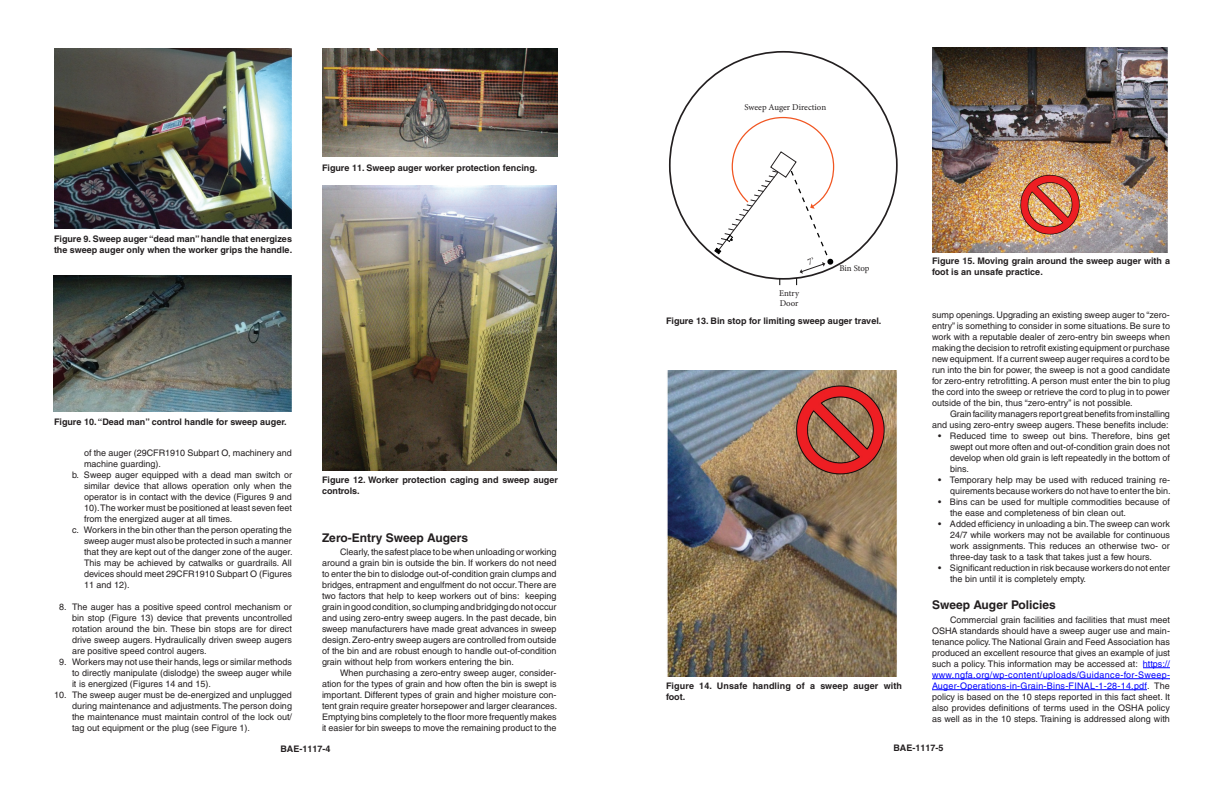
<style>
.page{position:relative;width:1224px;height:792px;background:#fff}
.page>*{position:absolute;margin:0;border:0;box-sizing:border-box;transform-origin:0 0}
.Subhead_1{font:700 12px "Helvetica";color:#231f20}
.Body_Text{font:9px/11px "Helvetica";color:#231f20;text-align:justify}
.Bulleted_Text{font:9px/11px "Helvetica";color:#231f20;text-align:justify}
.Numbered_Text{font:9px/11px "Helvetica";color:#231f20;text-align:justify}
.Body_Text-2{font:700 9px/11px "Helvetica";color:#231f20}
.t1{font:8.8px/10.6px "Minion Pro";color:#231f20}
.s1{color:#00f}
</style>
<div class="page">
<svg style="left:1143px;top:668px;width:27px;height:1px"></svg>
<hr style="left:932px;top:679px;width:238px;height:1px;background:#00f">
<hr style="left:932px;top:690px;width:215px;height:1px;background:#00f">
<img style="left:54px;top:48px;width:238px;height:181px">
<img style="left:54px;top:275px;width:238px;height:136px">
<img style="left:322px;top:48px;width:236px;height:108px">
<img style="left:322px;top:186px;width:235px;height:284px">
<img style="left:932px;top:48px;width:236px;height:205px">
<img style="left:667px;top:371px;width:230px;height:305px">
<svg style="left:714px;top:116px;width:121px;height:169px"></svg>
<p class="Body_Text-2" style="left:54px;top:233px;width:240px">Figure 9. Sweep auger “dead man” handle that energizes the sweep auger only when the worker grips the handle.</p>
<p class="Body_Text-2" style="left:322px;top:162px;width:217px">Figure 11. Sweep auger worker protection fencing.</p>
<p class="Body_Text-2" style="left:54px;top:416px;width:234px">Figure 10. “Dead man” control handle for sweep auger.</p>
<p class="Body_Text" style="left:84px;top:447px;width:209px">of the auger (29CFR1910 Subpart O, machinery and machine guarding).</p>
<p class="Body_Text" style="left:84px;top:469px;width:210px;text-indent:-12px">b. Sweep auger equipped with a dead man switch or similar device that allows operation only when the operator is in contact with the device (Figures 9 and 10). The worker must be positioned at least seven feet from the energized auger at all times.</p>
<p class="Body_Text" style="left:84px;top:524px;width:210px;text-indent:-12px">c. Workers in the bin other than the person operating the sweep auger must also be protected in such a manner that they are kept out of the danger zone of the auger.<br>This may be achieved by catwalks or guardrails. All devices should meet 29CFR1910 Subpart O (Figures 11 and 12).</p>
<p class="Numbered_Text" style="left:72px;top:601px;width:222px;text-indent:-13px">8. The auger has a positive speed control mechanism or bin stop (Figure 13) device that prevents uncontrolled rotation around the bin. These bin stops are for direct drive sweep augers. Hydraulically driven sweep augers are positive speed control augers.</p>
<p class="Numbered_Text" style="left:72px;top:656px;width:222px;text-indent:-13px">9. Workers may not use their hands, legs or similar methods to directly manipulate (dislodge) the sweep auger while it is energized (Figures 14 and 15).</p>
<p class="Numbered_Text" style="left:72px;top:689px;width:222px;text-indent:-18px">10. The sweep auger must be de-energized and unplugged during maintenance and adjustments. The person doing the maintenance must maintain control of the lock out/ tag out equipment or the plug (see Figure 1).</p>
<p class="Body_Text-2" style="left:322px;top:474px;width:238px">Figure 12. Worker protection caging and sweep auger controls.</p>
<p class="Subhead_1" style="left:322px;top:530px;width:148px">Zero-Entry Sweep Augers</p>
<p class="Body_Text" style="left:322px;top:546px;width:236px;text-indent:18px">Clearly, the safest place to be when unloading or working around a grain bin is outside the bin. If workers do not need to enter the bin to dislodge out-of-condition grain clumps and bridges, entrapment and engulfment do not occur. There are two factors that help to keep workers out of bins: keeping grain in good condition, so clumping and bridging do not occur and using zero-entry sweep augers. In the past decade, bin sweep manufacturers have made great advances in sweep design. Zero-entry sweep augers are controlled from outside of the bin and are robust enough to handle out-of-condition grain without help from workers entering the bin.</p>
<p class="Body_Text" style="left:322px;top:667px;width:237px;text-indent:18px">When purchasing a zero-entry sweep auger, consider&shy;ation for the types of grain and how often the bin is swept is important. Different types of grain and higher moisture con&shy;tent grain require greater horsepower and larger clearances.<br>Emptying bins completely to the floor more frequently makes it easier for bin sweeps to move the remaining product to the</p>
<p class="t1" style="left:744px;top:102px;width:83px">Sweep Auger Direction</p>
<p class="t1" style="left:779px;top:288px;width:22px">Entry<br>Door</p>
<p class="t1" style="left:839px;top:263px;width:32px">Bin Stop</p>
<p class="Body_Text-2" style="left:666px;top:315px;width:217px">Figure 13. Bin stop for limiting sweep auger travel.</p>
<p class="Body_Text-2" style="left:666px;top:680px;width:238px">Figure 14. Unsafe handling of a sweep auger with foot.</p>
<p class="Body_Text-2" style="left:932px;top:255px;width:240px">Figure 15. Moving grain around the sweep auger with a foot is an unsafe practice.</p>
<p class="Body_Text" style="left:932px;top:310px;width:240px">sump openings. Upgrading an existing sweep auger to “zero&shy;entry” is something to consider in some situations. Be sure to work with a reputable dealer of zero-entry bin sweeps when making the decision to retrofit existing equipment or purchase new equipment. If a current sweep auger requires a cord to be run into the bin for power, the sweep is not a good candidate for zero-entry retrofitting. A person must enter the bin to plug the cord into the sweep or retrieve the cord to plug in to power outside of the bin, thus “zero-entry” is not possible.</p>
<p class="Body_Text" style="left:932px;top:409px;width:239px;text-align:right">Grain facility managers report great benefits from installing<br>and using zero-entry sweep augers. These benefits include:</p>
<p class="Bulleted_Text" style="left:950px;top:431px;width:222px;text-indent:-12px">• Reduced time to sweep out bins. Therefore, bins get swept out more often and out-of-condition grain does not develop when old grain is left repeatedly in the bottom of bins.</p>
<p class="Bulleted_Text" style="left:938px;top:475px;width:234px;text-align:right">• Temporary help may be used with reduced training re&shy;quirements because workers do not have to enter the bin.</p>
<p class="Bulleted_Text" style="left:950px;top:497px;width:221px;text-indent:-12px">• Bins can be used for multiple commodities because of the ease and completeness of bin clean out.</p>
<p class="Bulleted_Text" style="left:950px;top:519px;width:221px;text-indent:-12px">• Added efficiency in unloading a bin. The sweep can work 24/7 while workers may not be available for continuous work assignments. This reduces an otherwise two- or three-day task to a task that takes just a few hours.</p>
<p class="Bulleted_Text" style="left:950px;top:563px;width:222px;text-indent:-12px">• Significant reduction in risk because workers do not enter the bin until it is completely empty.</p>
<p class="Subhead_1" style="left:932px;top:598px;width:125px">Sweep Auger Policies</p>
<p class="Body_Text" style="left:932px;top:614px;width:240px;text-indent:18px">Commercial grain facilities and facilities that must meet OSHA standards should have a sweep auger use and main&shy;tenance policy. The National Grain and Feed Association has produced an excellent resource that gives an example of just such a policy. This information may be accessed at: <span class="s1">https:// www.ngfa.org/wp-content/uploads/Guidance-for-Sweep-Auger-Operations-in-Grain-Bins-FINAL-1-28-14.pdf</span>. The policy is based on the 10 steps reported in this fact sheet. It also provides definitions of terms used in the OSHA policy as well as in the 10 steps. Training is addressed along with</p>
<p class="Body_Text-2" style="left:281px;top:743px;width:51px">BAE-1117-4</p>
<p class="Body_Text-2" style="left:894px;top:742px;width:51px">BAE-1117-5</p>
</div>
